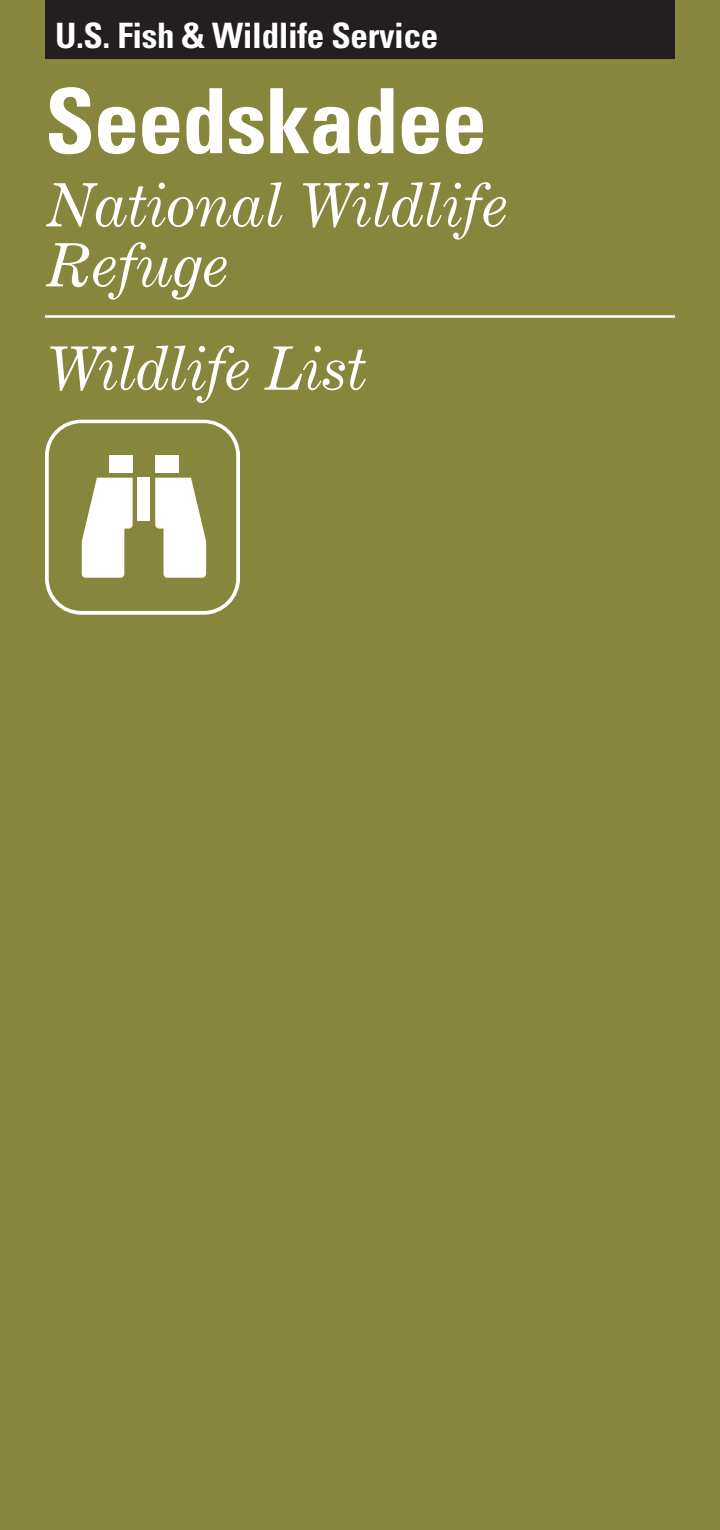
<style>
.page{position:relative;width:720px;height:1530px;background:#87863d}
.page>*{position:absolute;margin:0;border:0;box-sizing:border-box;transform-origin:0 0}
.t1{font:700 condensed 90px "Univers LT Std";letter-spacing:-.01em;color:#fff}
.t2{font:italic 60px/60px "Century Expanded LT Std";letter-spacing:-.01em;color:#fff}
.t3{font:700 condensed 35px "Univers LT Std";letter-spacing:-.01em;color:#fff}
</style>
<div class="page">
<hr style="left:45px;top:315px;width:630px;height:3px;background:#fff">
<div style="left:45px;top:0;width:630px;height:58px;background:#231f20"></div>
<svg style="left:45px;top:420px;width:195px;height:195px"></svg>
<p class="t3" style="left:55px;top:14px;width:385px">U.S. Fish &amp; Wildlife Service</p>
<h1 class="t1" style="left:45px;top:66px;width:443px">Seedskadee</h1>
<p class="t2" style="left:45px;top:175px;width:465px">National Wildlife<br>Refuge</p>
<p class="t2" style="left:45px;top:339px;width:323px">Wildlife List</p>
</div>
